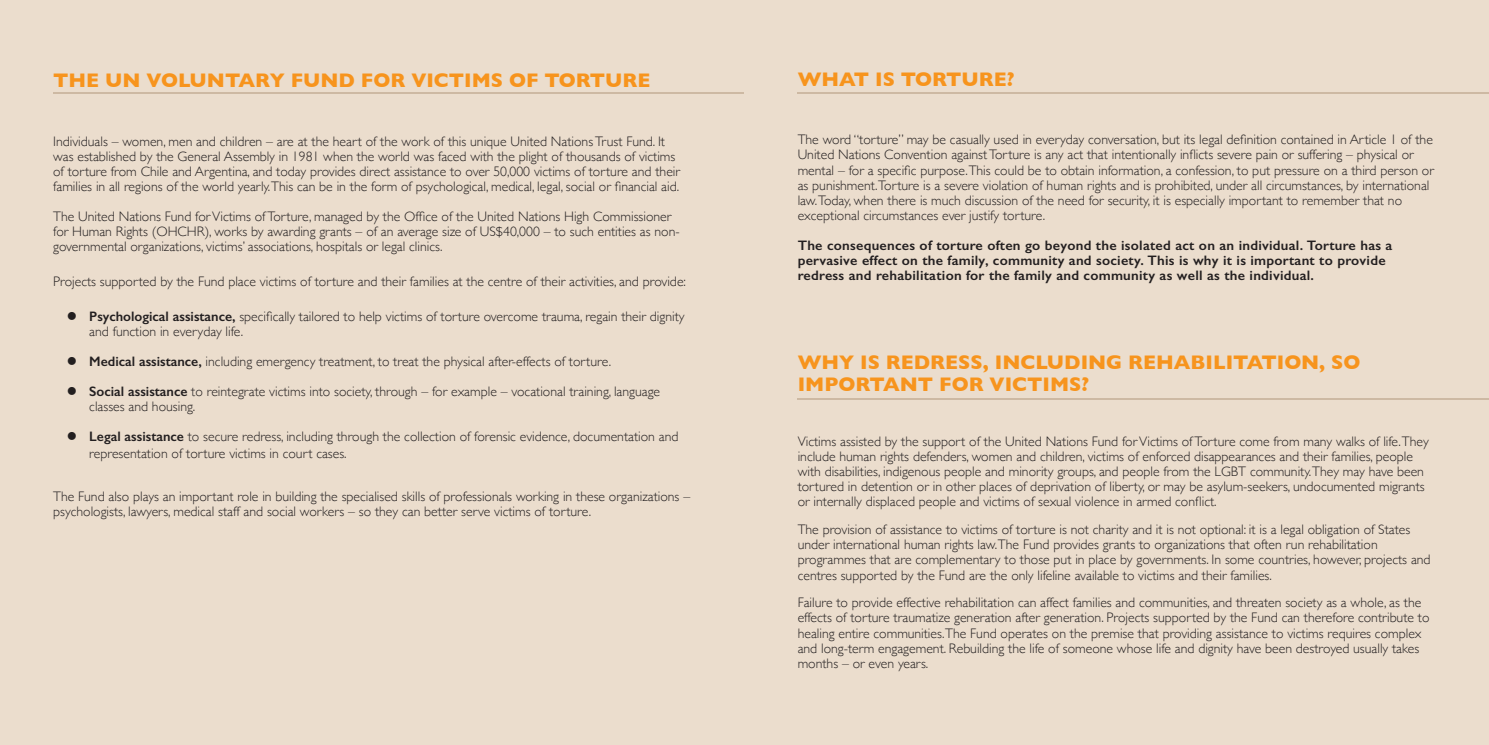
<style>
.page{position:relative;width:1489px;height:745px;background:#fff}
.page>*{position:absolute;margin:0;border:0;box-sizing:border-box;transform-origin:0 0}
.t1{font:700 20px/22px "Gill Sans";color:#f7941d}
.t2{font:300 13.75px/15.1px "Gill Sans";color:#231f20}
.t3{font:600 13.75px/15.1px "Gill Sans";letter-spacing:.02em;color:#231f20}
.s1{font-weight:600}
</style>
<div class="page">
<div style="left:0;top:0;width:744px;height:744px;background:#ebddcd"></div>
<hr style="left:53px;top:92px;width:691px;height:2px;background:#cdb9a3">
<div style="left:744px;top:0;width:744px;height:744px;background:#ebddcd"></div>
<hr style="left:797px;top:92px;width:691px;height:2px;background:#cdb9a3">
<hr style="left:797px;top:397px;width:691px;height:2px;background:#cdb9a3">
<h1 class="t1" style="left:53px;top:69px;width:598px">THE UN VOLUNTARY FUND FOR VICTIMS OF TORTURE</h1>
<p class="t2" style="left:53px;top:133px;width:628px">Individuals – women, men and children – are at the heart of the work of this unique United Nations Trust Fund. It was established by the General Assembly in 1981 when the world was faced with the plight of thousands of victims of torture from Chile and Argentina, and today provides direct assistance to over 50,000 victims of torture and their families in all regions of the world yearly.This can be in the form of psychological, medical, legal, social or financial aid.</p>
<p class="t2" style="left:53px;top:208px;width:628px">The United Nations Fund for Victims of Torture, managed by the Office of the United Nations High Commissioner for Human Rights (OHCHR), works by awarding grants – of an average size of US$40,000 – to such entities as non&shy;governmental organizations, victims’ associations, hospitals or legal clinics.</p>
<p class="t2" style="left:53px;top:273px;width:634px">Projects supported by the Fund place victims of torture and their families at the centre of their activities, and provide:</p>
<p class="t2" style="left:89px;top:308px;width:596px;text-indent:-22px">● <span class="s1">Psychological assistance,</span> specifically tailored to help victims of torture overcome trauma, regain their dignity and function in everyday life.</p>
<p class="t2" style="left:67px;top:353px;width:546px">● <span class="s1">Medical assistance,</span> including emergency treatment, to treat the physical after-effects of torture.</p>
<p class="t2" style="left:89px;top:383px;width:572px;text-indent:-22px">● <span class="s1">Social assistance</span> to reintegrate victims into society, through – for example – vocational training, language classes and housing.</p>
<p class="t2" style="left:89px;top:428px;width:590px;line-height:16.5px;text-indent:-22px">● <span class="s1">Legal assistance</span> to secure redress, including through the collection of forensic evidence, documentation and representation of torture victims in court cases.</p>
<p class="t2" style="left:53px;top:487px;width:638px">The Fund also plays an important role in building the specialised skills of professionals working in these organizations – psychologists, lawyers, medical staff and social workers – so they can better serve victims of torture.</p>
<h1 class="t1" style="left:797px;top:68px;width:218px">WHAT IS TORTURE?</h1>
<p class="t2" style="left:797px;top:131px;width:637px">The word “torture” may be casually used in everyday conversation, but its legal definition contained in Article 1 of the United Nations Convention against Torture is any act that intentionally inflicts severe pain or suffering – physical or mental – for a specific purpose.This could be to obtain information, a confession, to put pressure on a third person or as punishment.Torture is a severe violation of human rights and is prohibited, under all circumstances, by international law.Today, when there is much discussion of the need for security, it is especially important to remember that no exceptional circumstances ever justify torture.</p>
<p class="t3" style="left:797px;top:238px;width:596px">The consequences of torture often go beyond the isolated act on an individual. Torture has a pervasive effect on the family, community and society. This is why it is important to provide redress and rehabilitation for the family and community as well as the individual.</p>
<h1 class="t1" style="left:797px;top:350px;width:564px">WHY IS REDRESS, INCLUDING REHABILITATION, SO<br>IMPORTANT FOR VICTIMS?</h1>
<p class="t2" style="left:797px;top:433px;width:632px">Victims assisted by the support of the United Nations Fund for Victims of Torture come from many walks of life.They include human rights defenders, women and children, victims of enforced disappearances and their families, people with disabilities, indigenous people and minority groups, and people from the LGBT community.They may have been tortured in detention or in other places of deprivation of liberty, or may be asylum-seekers, undocumented migrants or internally displaced people and victims of sexual violence in armed conflict.</p>
<p class="t2" style="left:797px;top:521px;width:634px">The provision of assistance to victims of torture is not charity and it is not optional: it is a legal obligation of States under international human rights law.The Fund provides grants to organizations that often run rehabilitation programmes that are complementary to those put in place by governments. In some countries, however, projects and centres supported by the Fund are the only lifeline available to victims and their families.</p>
<p class="t2" style="left:797px;top:594px;width:633px">Failure to provide effective rehabilitation can affect families and communities, and threaten society as a whole, as the effects of torture traumatize generation after generation. Projects supported by the Fund can therefore contribute to healing entire communities.The Fund operates on the premise that providing assistance to victims requires complex and long-term engagement. Rebuilding the life of someone whose life and dignity have been destroyed usually takes months – or even years.</p>
</div>
